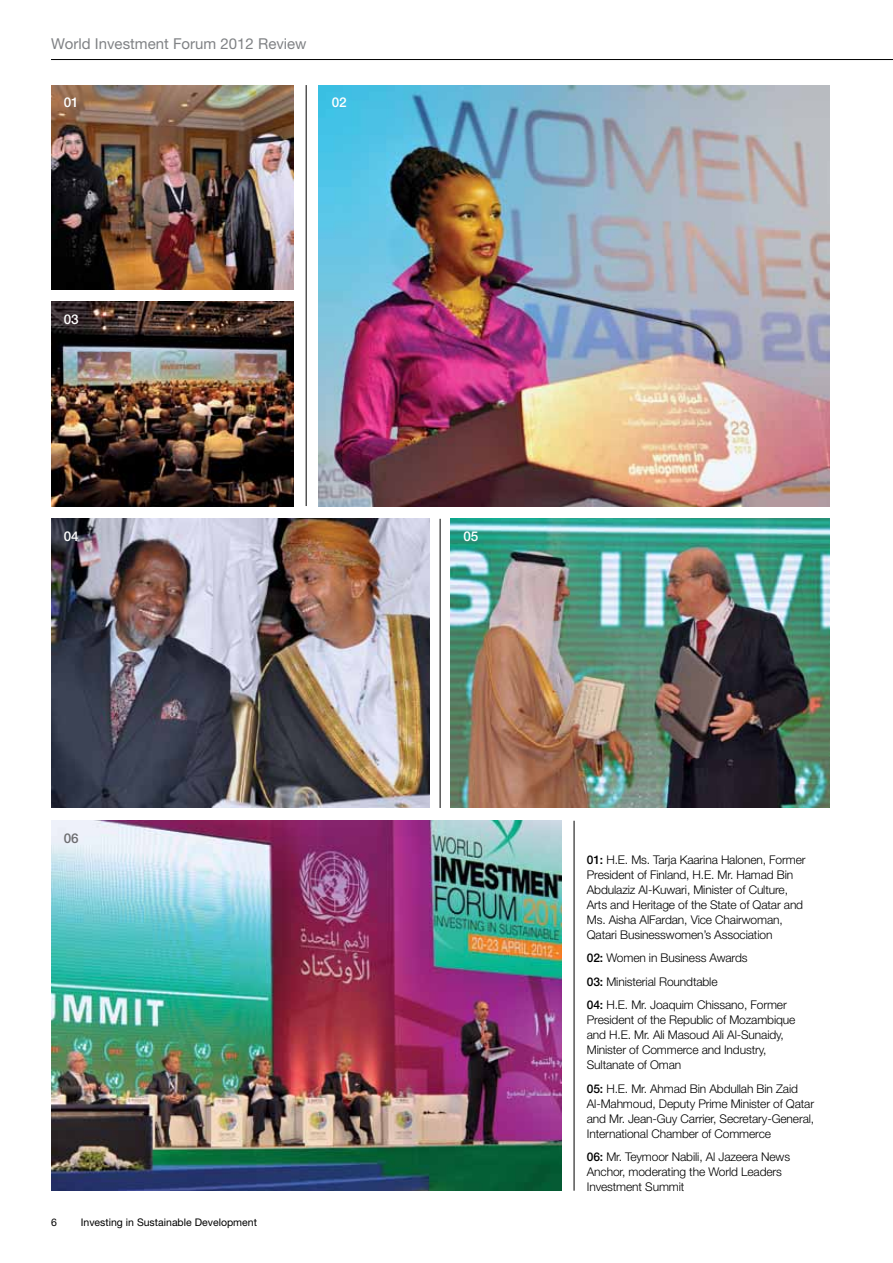
<style>
.page{position:relative;width:893px;height:1263px;background:#fff}
.page>*{position:absolute;margin:0;border:0;box-sizing:border-box;transform-origin:0 0}
.t1{font:15px "Helvetica Neue LT Pro";color:#808285}
.t2{font:500 13.5px "Helvetica Neue LT Pro";letter-spacing:-.01em;color:#fff}
.t3{font:500 13.5px "Helvetica Neue LT Pro";color:#6d6e71}
.t4{font:300 12px/15px "Helvetica Neue LT Pro";letter-spacing:-.01em;color:#000}
.t5{font:10.5px "Helvetica Neue LT Pro";color:#000}
.s1{font-weight:500}
</style>
<div class="page">
<hr style="left:51px;top:59px;width:842px;height:1px;background:#000">
<img style="left:319px;top:85px;width:510px;height:421px">
<img style="left:51px;top:821px;width:510px;height:370px">
<img style="left:451px;top:519px;width:378px;height:289px">
<img style="left:51px;top:519px;width:378px;height:289px">
<img style="left:51px;top:85px;width:242px;height:204px">
<img style="left:51px;top:302px;width:242px;height:204px">
<hr style="left:306px;top:85px;width:1px;height:421px;background:#000">
<hr style="left:574px;top:821px;width:1px;height:370px;background:#000">
<hr style="left:440px;top:519px;width:1px;height:289px;background:#000">
<p class="t1" style="left:51px;top:35px;width:257px">World Investment Forum 2012 Review</p>
<p class="t2" style="left:64px;top:95px;width:16px">01</p>
<p class="t2" style="left:332px;top:95px;width:16px">02</p>
<p class="t2" style="left:64px;top:311px;width:16px">03</p>
<p class="t2" style="left:64px;top:528px;width:16px">04</p>
<p class="t2" style="left:463px;top:528px;width:16px">05</p>
<p class="t3" style="left:64px;top:830px;width:16px">06</p>
<p class="t5" style="left:51px;top:1216px;width:7px">6</p>
<p class="t5" style="left:81px;top:1216px;width:178px">Investing in Sustainable Development</p>
<p class="t4" style="left:587px;top:852px;width:220px"><span class="s1">01:</span> H.E. Ms. Tarja Kaarina Halonen, Former President of Finland, H.E. Mr. Hamad Bin Abdulaziz Al-Kuwari, Minister of Culture, Arts and Heritage of the State of Qatar and Ms. Aisha AlFardan, Vice Chairwoman, Qatari Businesswomen’s Association</p>
<p class="t4" style="left:587px;top:946px;width:201px;line-height:23.5px"><span class="s1">02:</span> Women in Business Awards<br><span class="s1">03:</span> Ministerial Roundtable<br><span class="s1">04:</span> H.E. Mr. Joaquim Chissano, Former</p>
<p class="t4" style="left:587px;top:1012px;width:210px">President of the Republic of Mozambique and H.E. Mr. Ali Masoud Ali Al-Sunaidy, Minister of Commerce and Industry, Sultanate of Oman</p>
<p class="t4" style="left:587px;top:1081px;width:229px"><span class="s1">05:</span> H.E. Mr. Ahmad Bin Abdullah Bin Zaid Al-Mahmoud, Deputy Prime Minister of Qatar and Mr. Jean-Guy Carrier, Secretary-General, International Chamber of Commerce</p>
<p class="t4" style="left:587px;top:1149px;width:205px"><span class="s1">06:</span> Mr. Teymoor Nabili, Al Jazeera News<br>Anchor, moderating the World Leaders<br>Investment Summit</p>
</div>
